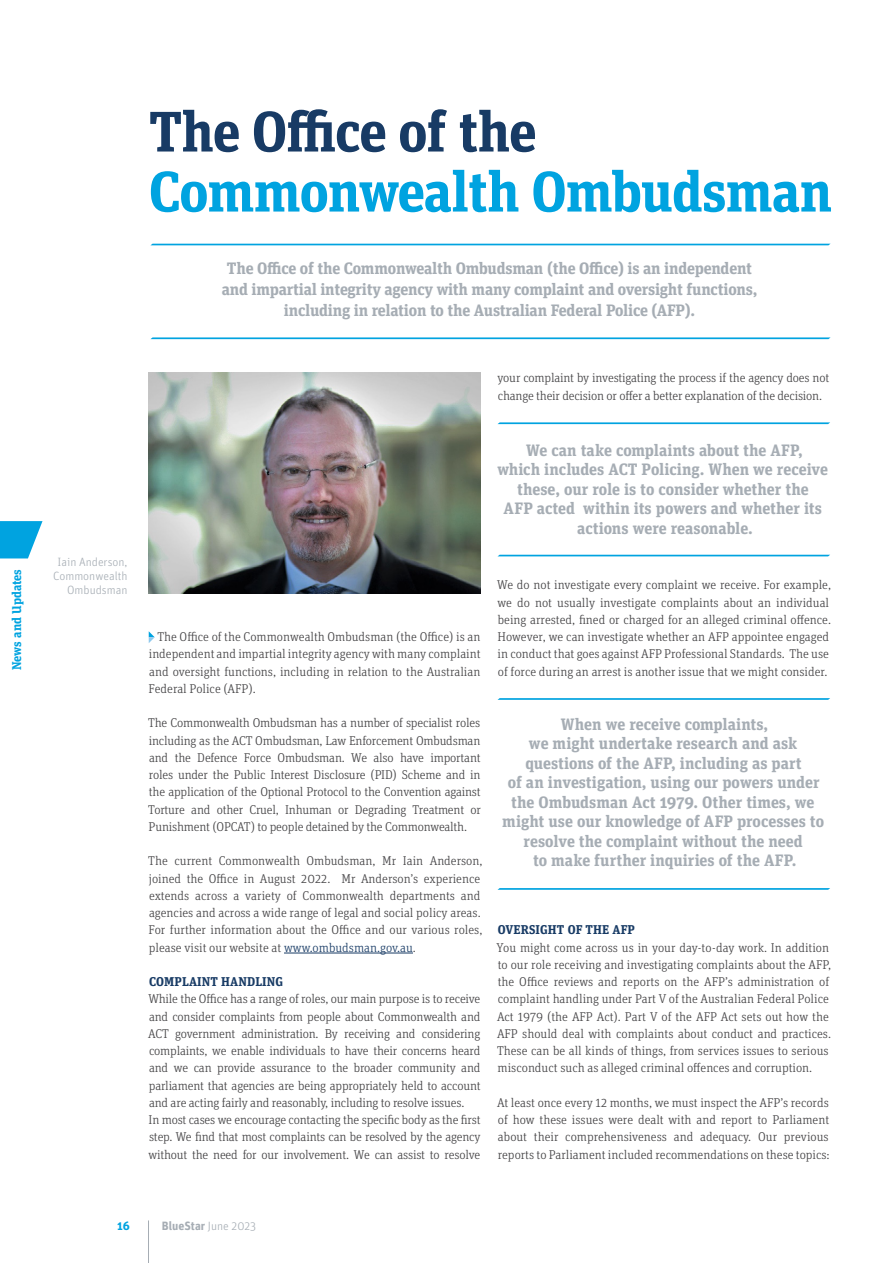
<style>
.page{position:relative;width:893px;height:1263px;background:#fff}
.page>*{position:absolute;margin:0;border:0;box-sizing:border-box;transform-origin:0 0}
.t1{font:700 57px "Unit Slab OT";letter-spacing:-.02em;color:#00a3e0}
.t2{font:700 57px "Unit Slab OT";letter-spacing:-.02em;color:#183b65}
.t3{font:700 16.5px/19.5px "Unit Slab OT";letter-spacing:-.01em;color:#a6adb4;text-align:center}
.t4{font:300 12.75px/17.2px "Unit Slab OT";color:#414042}
.t5{font:700 12.75px "Unit Slab OT";letter-spacing:.01em;color:#183b65}
.t6{font:700 12.75px "Unit Slab OT";color:#00a3e0}
.t7{font:300 12px/13.8px "Unit OT";color:#a6adb4;text-align:right}
.t8{font:700 12px "Unit OT";color:#a6adb4}
.t9{font:700 12px "Unit OT";color:#00a3e0}
.s1{color:#183b65}
.s2{font-weight:300}
</style>
<div class="page">
<hr style="left:148px;top:1220px;width:1px;height:43px;background:#a6adb4">
<hr style="left:284px;top:953px;width:129px;height:1px;background:#183b65">
<svg style="left:149px;top:631px;width:6px;height:12px"></svg>
<svg style="left:151px;top:244px;width:679px;height:1px"></svg>
<svg style="left:150px;top:337px;width:681px;height:2px"></svg>
<img style="left:148px;top:372px;width:333px;height:221px">
<svg style="left:497px;top:888px;width:333px;height:2px"></svg>
<svg style="left:498px;top:555px;width:332px;height:1px"></svg>
<svg style="left:497px;top:698px;width:333px;height:2px"></svg>
<svg style="left:497px;top:422px;width:333px;height:2px"></svg>
<svg style="left:0;top:521px;width:43px;height:37px"></svg>
<p class="t6" style="left:9px;top:670px;width:102px;rotate:-90deg">News and Updates</p>
<h1 class="t2" style="left:149px;top:95px;width:389px">The Office of the</h1>
<h1 class="t1" style="left:149px;top:155px;width:685px">Commonwealth Ombudsman</h1>
<p class="t3" style="left:222px;top:257px;width:537px;line-height:21px">The Office of the Commonwealth Ombudsman (the Office) is an independent and impartial integrity agency with many complaint and oversight functions, including in relation to the Australian Federal Police (AFP).</p>
<p class="t4" style="left:497px;top:369px;width:333px">your complaint by investigating the process if the agency does not change their decision or offer a better explanation of the decision.</p>
<p class="t7" style="left:53px;top:555px;width:76px">Iain Anderson,<br>Commonwealth<br>Ombudsman</p>
<p class="t3" style="left:497px;top:440px;width:332px">We can take complaints about the AFP,<br>which includes ACT Policing. When we receive these, our role is to consider whether the<br>AFP acted within its powers and whether its actions were reasonable.</p>
<p class="t4" style="left:149px;top:628px;width:333px;text-align:justify;text-indent:9px">The Office of the Commonwealth Ombudsman (the Office) is an independent and impartial integrity agency with many complaint and oversight functions, including in relation to the Australian Federal Police (AFP).</p>
<p class="t4" style="left:148px;top:714px;width:334px;text-align:justify">The Commonwealth Ombudsman has a number of specialist roles including as the ACT Ombudsman, Law Enforcement Ombudsman and the Defence Force Ombudsman. We also have important roles under the Public Interest Disclosure (PID) Scheme and in the application of the Optional Protocol to the Convention against Torture and other Cruel, Inhuman or Degrading Treatment or Punishment (OPCAT) to people detained by the Commonwealth.</p>
<p class="t4" style="left:148px;top:852px;width:336px">The current Commonwealth Ombudsman, Mr Iain Anderson, joined the Office in August 2022. Mr Anderson’s experience extends across a variety of Commonwealth departments and agencies and across a wide range of legal and social policy areas.<br>For further information about the Office and our various roles, please visit our website at <span class="s1">www.ombudsman.gov.au</span>.</p>
<p class="t5" style="left:149px;top:973px;width:135px">COMPLAINT HANDLING</p>
<p class="t4" style="left:148px;top:990px;width:334px">While the Office has a range of roles, our main purpose is to receive and consider complaints from people about Commonwealth and ACT government administration. By receiving and considering complaints, we enable individuals to have their concerns heard and we can provide assurance to the broader community and parliament that agencies are being appropriately held to account and are acting fairly and reasonably, including to resolve issues.<br>In most cases we encourage contacting the specific body as the first step. We find that most complaints can be resolved by the agency without the need for our involvement. We can assist to resolve</p>
<p class="t4" style="left:497px;top:576px;width:335px">We do not investigate every complaint we receive. For example, we do not usually investigate complaints about an individual being arrested, fined or charged for an alleged criminal offence.<br>However, we can investigate whether an AFP appointee engaged in conduct that goes against AFP Professional Standards. The use of force during an arrest is another issue that we might consider.</p>
<p class="t3" style="left:502px;top:714px;width:323px">When we receive complaints,<br>we might undertake research and ask questions of the AFP, including as part<br>of an investigation, using our powers under the Ombudsman Act 1979. Other times, we might use our knowledge of AFP processes to resolve the complaint without the need<br>to make further inquiries of the AFP.</p>
<p class="t5" style="left:498px;top:922px;width:139px">OVERSIGHT OF THE AFP</p>
<p class="t4" style="left:497px;top:938px;width:336px">You might come across us in your day-to-day work. In addition to our role receiving and investigating complaints about the AFP, the Office reviews and reports on the AFP’s administration of complaint handling under Part V of the Australian Federal Police Act 1979 (the AFP Act). Part V of the AFP Act sets out how the AFP should deal with complaints about conduct and practices.<br>These can be all kinds of things, from services issues to serious misconduct such as alleged criminal offences and corruption.</p>
<p class="t4" style="left:497px;top:1094px;width:334px;text-align:justify">At least once every 12 months, we must inspect the AFP’s records of how these issues were dealt with and report to Parliament about their comprehensiveness and adequacy. Our previous reports to Parliament included recommendations on these topics:</p>
<p class="t9" style="left:117px;top:1218px;width:14px">16</p>
<p class="t8" style="left:162px;top:1218px;width:96px">BlueStar <span class="s2">June 2023</span></p>
</div>
